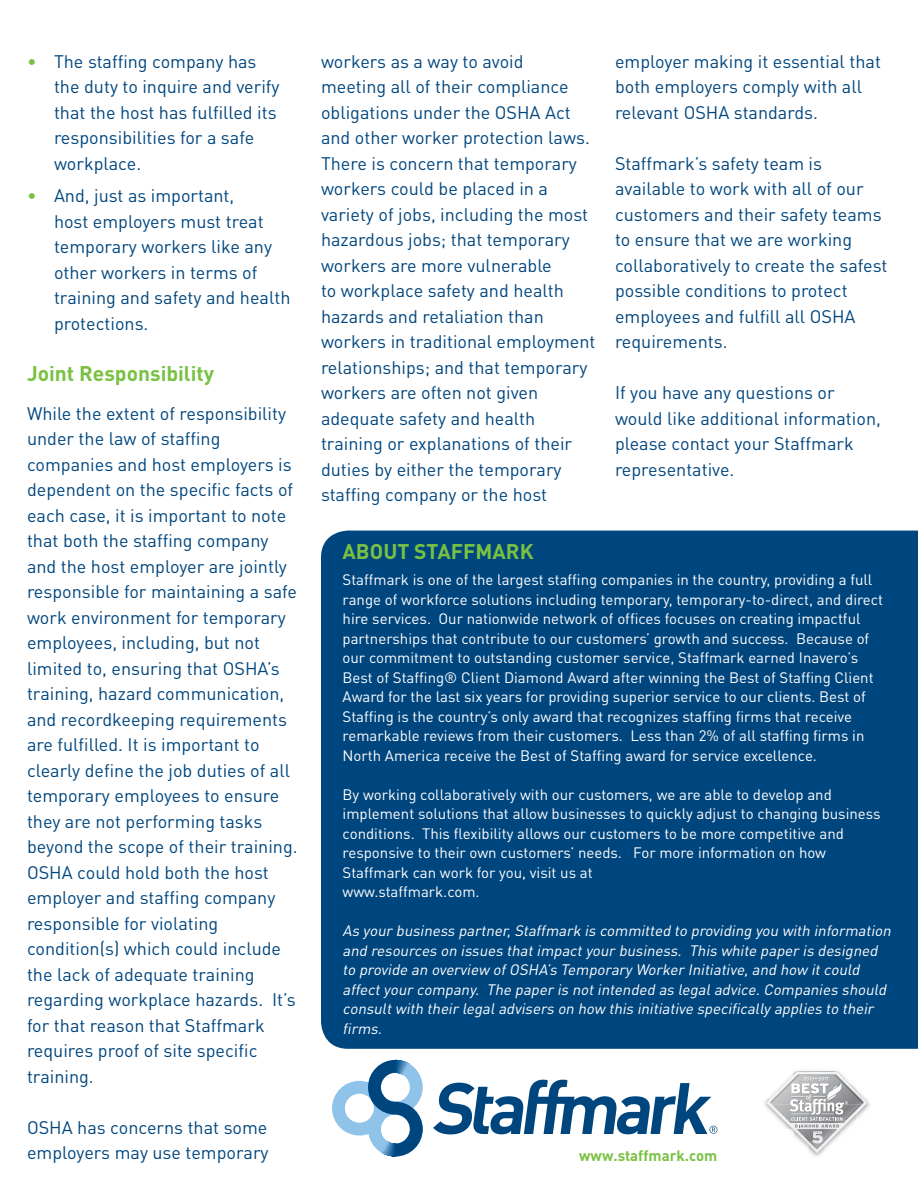
<style>
.page{position:relative;width:918px;height:1188px;background:#fff}
.page>*{position:absolute;margin:0;border:0;box-sizing:border-box;transform-origin:0 0}
.t1{font:700 21px "DINOT";color:#79c142}
.t2{font:18px/25.5px "DINOT";color:#00467e}
.t3{font:15px/19.5px "DINOT";color:#fff}
.t4{font:italic 15px/19.5px "DINOT";color:#fff}
.t5{font:700 15px "DINOT";color:#79c142}
.s1{color:#79c142}
</style>
<div class="page">
<div style="left:321px;top:531px;width:597px;height:518px;background:#00467e"></div>
<img style="left:795px;top:1071px;width:43px;height:1px">
<img style="left:811px;top:1153px;width:11px;height:4px">
<svg style="left:766px;top:1072px;width:102px;height:81px"></svg>
<svg style="left:332px;top:1060px;width:91px;height:96px"></svg>
<svg style="left:433px;top:1079px;width:284px;height:55px"></svg>
<p class="t2" style="left:54px;top:48px;width:227px;text-indent:-27px"><span class="s1">•</span> The staffing company has the duty to inquire and verify that the host has fulfilled its responsibilities for a safe workplace.</p>
<p class="t2" style="left:54px;top:182px;width:238px;text-indent:-27px"><span class="s1">•</span> And, just as important,<br>host employers must treat temporary workers like any other workers in terms of training and safety and health protections.</p>
<p class="t1" style="left:27px;top:359px;width:189px">Joint Responsibility</p>
<p class="t2" style="left:27px;top:400px;width:272px">While the extent of responsibility under the law of staffing companies and host employers is dependent on the specific facts of each case, it is important to note that both the staffing company and the host employer are jointly responsible for maintaining a safe work environment for temporary employees, including, but not limited to, ensuring that OSHA’s training, hazard communication, and recordkeeping requirements are fulfilled. It is important to clearly define the job duties of all temporary employees to ensure they are not performing tasks beyond the scope of their training.</p>
<p class="t2" style="left:27px;top:859px;width:270px">OSHA could hold both the host employer and staffing company responsible for violating condition(s) which could include the lack of adequate training regarding workplace hazards. It’s for that reason that Staffmark requires proof of site specific training.</p>
<p class="t2" style="left:27px;top:1114px;width:243px">OSHA has concerns that some employers may use temporary</p>
<p class="t2" style="left:321px;top:48px;width:276px">workers as a way to avoid<br>meeting all of their compliance obligations under the OSHA Act and other worker protection laws.<br>There is concern that temporary workers could be placed in a variety of jobs, including the most hazardous jobs; that temporary workers are more vulnerable<br>to workplace safety and health hazards and retaliation than workers in traditional employment relationships; and that temporary workers are often not given adequate safety and health training or explanations of their duties by either the temporary staffing company or the host</p>
<p class="t1" style="left:343px;top:537px;width:193px">ABOUT STAFFMARK</p>
<p class="t3" style="left:343px;top:570px;width:542px">Staffmark is one of the largest staffing companies in the country, providing a full range of workforce solutions including temporary, temporary-to-direct, and direct hire services. Our nationwide network of offices focuses on creating impactful partnerships that contribute to our customers’ growth and success. Because of our commitment to outstanding customer service, Staffmark earned Inavero’s Best of Staffing® Client Diamond Award after winning the Best of Staffing Client Award for the last six years for providing superior service to our clients. Best of Staffing is the country’s only award that recognizes staffing firms that receive remarkable reviews from their customers. Less than 2% of all staffing firms in North America receive the Best of Staffing award for service excellence.</p>
<p class="t3" style="left:343px;top:784px;width:539px">By working collaboratively with our customers, we are able to develop and implement solutions that allow businesses to quickly adjust to changing business conditions. This flexibility allows our customers to be more competitive and responsive to their own customers’ needs. For more information on how Staffmark can work for you, visit us at<br>www.staffmark.com.</p>
<p class="t4" style="left:343px;top:921px;width:553px">As your business partner,Staffmark is committed to providing you with information and resources on issues thatimpactyour business. This white paper is designed to provide an overview ofOSHA’s Temporary Worker Initiative,and how itcould affectyour company. The paper is notintended as legaladvice.Companies should consultwith their legaladvisers on how this initiative specifically applies to their firms.</p>
<p class="t2" style="left:615px;top:48px;width:267px">employer making it essential that both employers comply with all relevant OSHA standards.</p>
<p class="t2" style="left:615px;top:150px;width:274px">Staffmark’s safety team is available to work with all of our customers and their safety teams to ensure that we are working collaboratively to create the safest possible conditions to protect employees and fulfill all OSHA requirements.</p>
<p class="t2" style="left:615px;top:379px;width:267px">If you have any questions or would like additional information, please contact your Staffmark representative.</p>
<p class="t5" style="left:579px;top:1146px;width:140px">www.staffmark.com</p>
</div>
